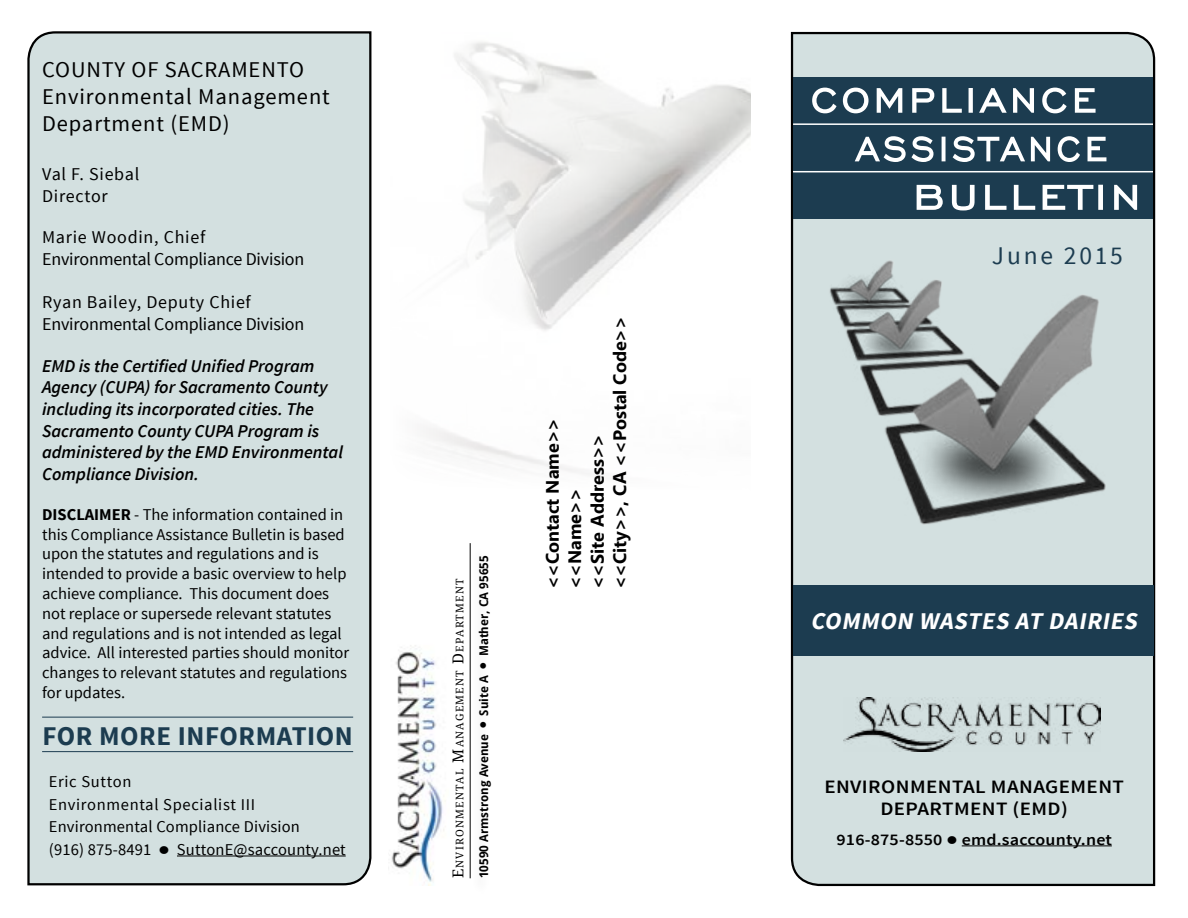
<style>
.page{position:relative;width:1188px;height:918px;background:#fff}
.page>*{position:absolute;margin:0;border:0;box-sizing:border-box;transform-origin:0 0}
.t1{font:700 27px "Source Sans Pro";letter-spacing:.02em;color:#1c3c50}
.t2{font:25.5px "Source Sans Pro";letter-spacing:.11em;color:#1c3c50}
.t3{font:italic 700 24px "Source Sans Pro";color:#fff}
.t4{font:22.5px/27px "Source Sans Pro";letter-spacing:.04em;color:#000}
.t5{font:600 18.9px/22.5px "Source Sans Pro";letter-spacing:.02em;color:#000;text-align:center;scale:1.11 1}
.t6{font:italic 600 18px/21.6px "Source Sans Pro";color:#000}
.t7{font:18px/21.6px "Source Sans Pro";letter-spacing:-.01em;color:#000}
.t8{font:700 18px/22.5px "Ebrima";color:#000}
.t9{font:18px/21.6px "Source Sans Pro";letter-spacing:.04em;color:#000}
.t10{font:16.5px/19.8px "Source Sans Pro";color:#000}
.t11{font:600 16.2px "Source Sans Pro";letter-spacing:.01em;color:#000;scale:1.11 1}
.t12{font:700 12px "Droid Sans";color:#000}
.t13{font:10.5px "Droid Serif";letter-spacing:.115em;color:#000}
.s1{font-weight:700}
.s2{font-size:15px}
</style>
<div class="page">
<svg style="left:790px;top:31px;width:366px;height:856px;background:#cad6d6"></svg>
<div style="left:27px;top:31px;width:345px;height:855px;background:#d3e0e0"></div>
<div style="left:472px;top:547px;width:17px;height:348px;background:#fbfbfb"></div>
<hr style="left:470px;top:543px;width:1px;height:335px;background:#000">
<img style="left:423px;top:42px;width:328px;height:432px">
<img style="left:843px;top:697px;width:258px;height:54px">
<img style="left:807px;top:249px;width:321px;height:296px">
<div style="left:793px;top:585px;width:360px;height:71px;background:#1c3c50"></div>
<svg style="left:793px;top:77px;width:360px;height:141px;background:#415c6d"></svg>
<img style="left:391px;top:645px;width:55px;height:241px">
<hr style="left:42px;top:717px;width:311px;height:1px;background:#1c3c50">
<hr style="left:42px;top:751px;width:311px;height:1px;background:#1c3c50">
<hr style="left:177px;top:856px;width:169px;height:1px;background:#000">
<hr style="left:962px;top:845px;width:150px;height:1px;background:#000">
<h3 class="t4" style="left:42px;top:57px;width:289px">COUNTY OF SACRAMENTO<br>Environmental Management<br>Department (EMD)</h3>
<p class="t9" style="left:42px;top:164px;width:99px">Val F. Siebal<br>Director</p>
<p class="t7" style="left:42px;top:227px;width:264px">Marie Woodin, Chief<br>Environmental Compliance Division</p>
<p class="t7" style="left:42px;top:292px;width:264px">Ryan Bailey, Deputy Chief<br>Environmental Compliance Division</p>
<p class="t6" style="left:42px;top:355px;width:302px">EMD is the Certified Unified Program Agency (CUPA) for Sacramento County including its incorporated cities. The Sacramento County CUPA Program is administered by the EMD Environmental Compliance Division.</p>
<p class="t10" style="left:42px;top:505px;width:309px"><span class="s1">DISCLAIMER</span> - The information contained in this Compliance Assistance Bulletin is based upon the statutes and regulations and is intended to provide a basic overview to help achieve compliance. This document does not replace or supersede relevant statutes and regulations and is not intended as legal advice. All interested parties should monitor changes to relevant statutes and regulations for updates.</p>
<h1 class="t1" style="left:42px;top:718px;width:312px">FOR MORE INFORMATION</h1>
<p class="t10" style="left:49px;top:771px;width:298px;line-height:22.5px">Eric Sutton<br>Environmental Specialist III<br>Environmental Compliance Division<br>(916) 875-8491 ● SuttonE@saccounty.net</p>
<p class="t5" style="left:824px;top:776px;width:271px">ENVIRONMENTAL MANAGEMENT<br>DEPARTMENT (EMD)</p>
<h2 class="t2" style="left:992px;top:240px;width:132px">June 2015</h2>
<p class="t8" style="left:542px;top:589px;width:275px;rotate:-90deg">&lt;&lt;Contact Name&gt;&gt; &lt;&lt;Name&gt;&gt;<br>&lt;&lt;Site Address&gt;&gt;<br>&lt;&lt;City&gt;&gt;, CA &lt;&lt;Postal Code&gt;&gt;</p>
<p class="t12" style="left:475px;top:878px;width:324px;rotate:-90deg">10590 Armstrong Avenue <sup>●</sup> Suite A <sup>●</sup> Mather, CA 95655</p>
<p class="t13" style="left:453px;top:878px;width:301px;rotate:-90deg"><span class="s2">E</span>nvironmental <span class="s2">M</span>anagement <span class="s2">D</span>epartment</p>
<h3 class="t3" style="left:810px;top:605px;width:334px">COMMON WASTES AT DAIRIES</h3>
<p class="t11" style="left:837px;top:829px;width:249px">916-875-8550 ● emd.saccounty.net</p>
</div>
